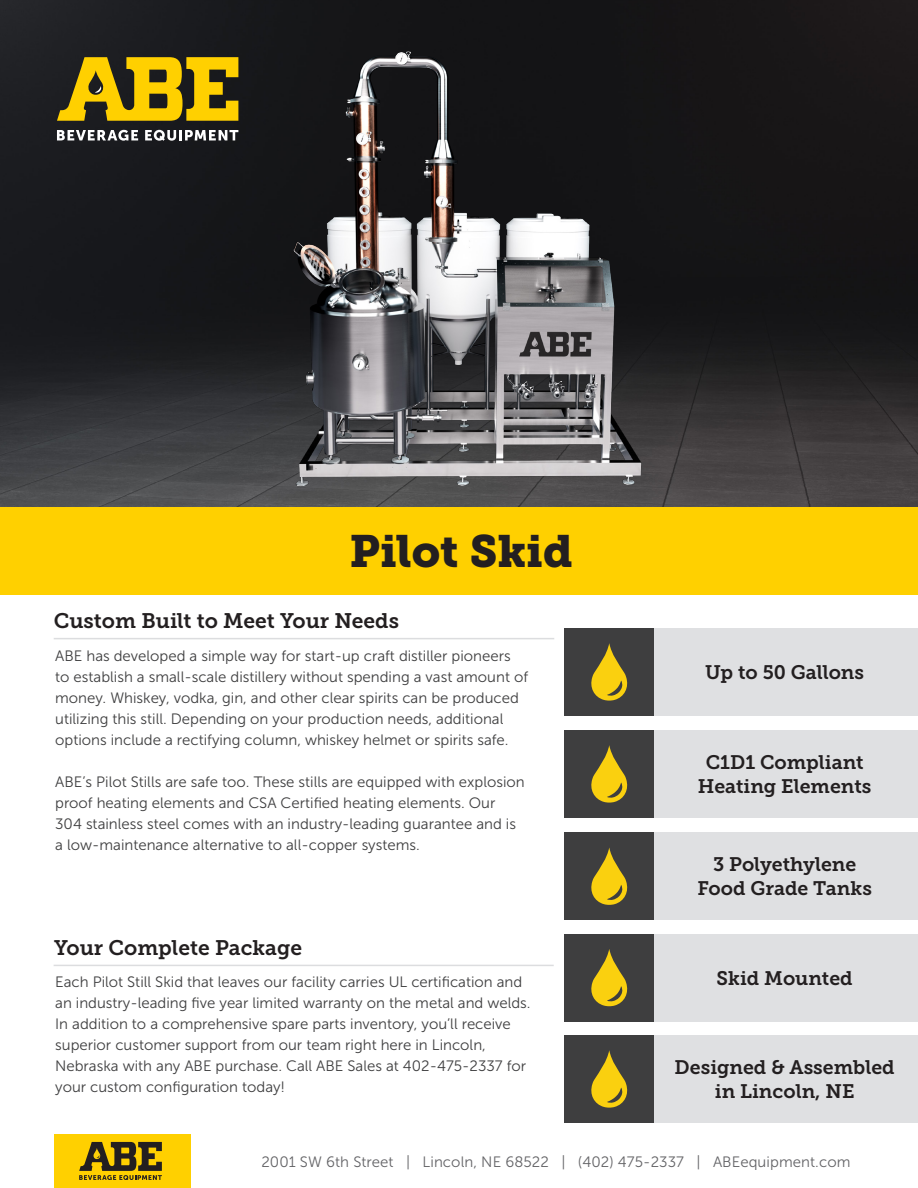
<style>
.page{position:relative;width:918px;height:1188px;background:#fff}
.page>*{position:absolute;margin:0;border:0;box-sizing:border-box;transform-origin:0 0}
.Main_Page_Header{font:45px "Museo Slab 900";color:#231f20}
.Subheader{font:21px "Museo Slab 700";color:#231f20}
.Benefits{font:19.5px/24px "Museo Slab 700";color:#231f20;text-align:center}
.Body{font:15px/21px "Museo Sans 300";color:#3e3e3f}
.Body-2{font:15px "Museo Sans 300";letter-spacing:.005em;color:#636366}
</style>
<div class="page">
<img style="left:0;top:0;width:918px;height:508px">
<div style="left:0;top:508px;width:918px;height:87px;background:#ffd000"></div>
<svg style="left:57px;top:130px;width:81px;height:11px"></svg>
<svg style="left:145px;top:130px;width:93px;height:11px"></svg>
<svg style="left:57px;top:57px;width:181px;height:64px;background:#a6890c"></svg>
<div style="left:654px;top:934px;width:264px;height:87px;background:#dfe0e2"></div>
<div style="left:565px;top:934px;width:89px;height:87px;background:#3e3e3f"></div>
<div style="left:654px;top:1035px;width:264px;height:88px;background:#dfe0e2"></div>
<div style="left:565px;top:1035px;width:89px;height:88px;background:#3e3e3f"></div>
<div style="left:654px;top:832px;width:264px;height:88px;background:#dfe0e2"></div>
<div style="left:565px;top:832px;width:89px;height:88px;background:#3e3e3f"></div>
<div style="left:654px;top:730px;width:264px;height:88px;background:#dfe0e2"></div>
<div style="left:565px;top:730px;width:89px;height:88px;background:#3e3e3f"></div>
<div style="left:654px;top:628px;width:264px;height:88px;background:#dfe0e2"></div>
<div style="left:565px;top:628px;width:89px;height:88px;background:#3e3e3f"></div>
<svg style="left:591px;top:643px;width:37px;height:58px"></svg>
<svg style="left:591px;top:745px;width:37px;height:58px"></svg>
<svg style="left:591px;top:847px;width:37px;height:58px"></svg>
<svg style="left:591px;top:949px;width:37px;height:57px"></svg>
<svg style="left:591px;top:1050px;width:37px;height:58px"></svg>
<hr style="left:54px;top:638px;width:500px;height:1px;background:#dcdddf">
<hr style="left:54px;top:965px;width:500px;height:1px;background:#dcdddf">
<div style="left:54px;top:1134px;width:136px;height:54px;background:#ffd000"></div>
<svg style="left:79px;top:1142px;width:83px;height:38px"></svg>
<img style="left:277px;top:32px;width:388px;height:470px">
<p class="Main_Page_Header" style="left:350px;top:525px;width:225px">Pilot Skid</p>
<p class="Subheader" style="left:54px;top:609px;width:347px">Custom Built to Meet Your Needs</p>
<p class="Body" style="left:55px;top:645px;width:474px">ABE has developed a simple way for start-up craft distiller pioneers to establish a small-scale distillery without spending a vast amount of money. Whiskey, vodka, gin, and other clear spirits can be produced utilizing this still. Depending on your production needs, additional options include a rectifying column, whiskey helmet or spirits safe.</p>
<p class="Body" style="left:55px;top:771px;width:471px">ABE’s Pilot Stills are safe too. These stills are equipped with explosion</p>
<p class="Body" style="left:55px;top:792px;width:442px">proof heating elements and CSA Certified heating elements. Our</p>
<p class="Body" style="left:55px;top:813px;width:462px">304 stainless steel comes with an industry-leading guarantee and is</p>
<p class="Body" style="left:55px;top:834px;width:366px">a low-maintenance alternative to all-copper systems.</p>
<p class="Subheader" style="left:54px;top:936px;width:249px">Your Complete Package</p>
<p class="Body" style="left:55px;top:971px;width:477px">Each Pilot Still Skid that leaves our facility carries UL certification and an industry-leading five year limited warranty on the metal and welds.<br>In addition to a comprehensive spare parts inventory, you’ll receive superior customer support from our team right here in Lincoln, Nebraska with any ABE purchase. Call ABE Sales at 402-475-2337 for your custom configuration today!</p>
<p class="Benefits" style="left:705px;top:661px;width:160px">Up to 50 Gallons</p>
<p class="Benefits" style="left:706px;top:751px;width:159px">C1D1 Compliant</p>
<p class="Benefits" style="left:698px;top:775px;width:175px">Heating Elements</p>
<p class="Benefits" style="left:713px;top:853px;width:145px">3 Polyethylene</p>
<p class="Benefits" style="left:697px;top:877px;width:176px">Food Grade Tanks</p>
<p class="Benefits" style="left:717px;top:966px;width:138px">Skid Mounted</p>
<p class="Benefits" style="left:675px;top:1056px;width:222px">Designed &amp; Assembled in Lincoln, NE</p>
<p class="Body-2" style="left:261px;top:1153px;width:591px">2001 SW 6th Street | Lincoln, NE 68522 | (402) 475-2337 | ABEequipment.com</p>
</div>
